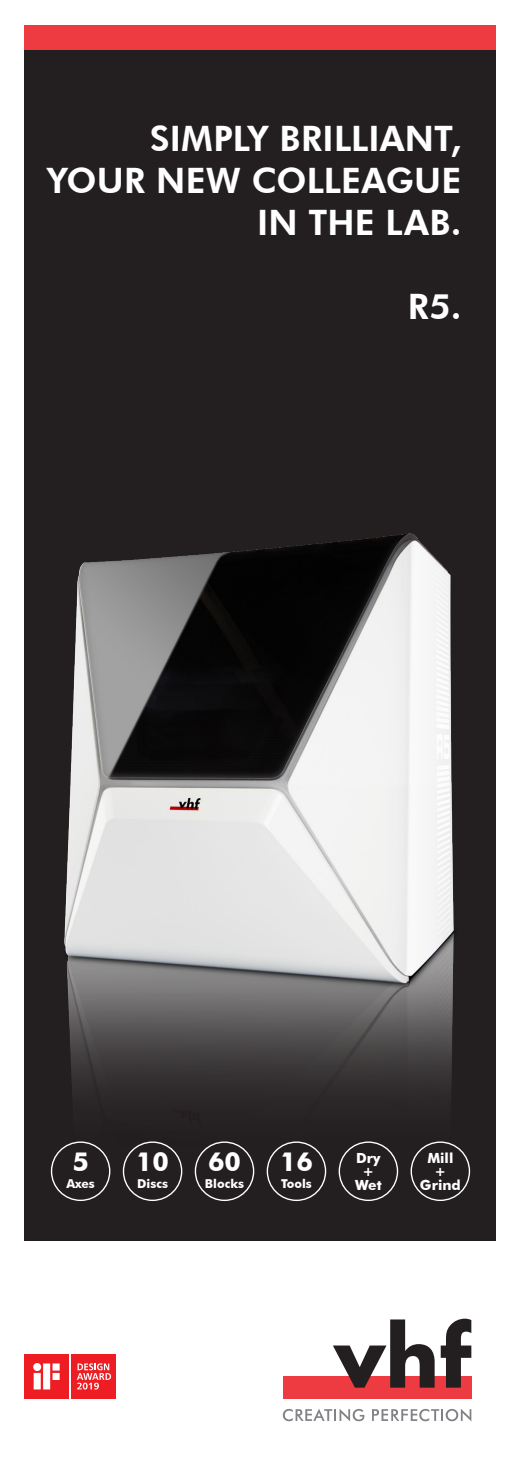
<style>
.page{position:relative;width:521px;height:1474px;background:#fff}
.page>*{position:absolute;margin:0;border:0;box-sizing:border-box;transform-origin:0 0}
.t1{font:800 35px/42px "Futura BT";letter-spacing:.005em;color:#fff;text-align:right}
.t2{font:700 26.25px "Futura BT";color:#fff}
.t3{font:700 14px/14px "Futura BT";color:#fff;text-align:center}
.t4{font:700 12.25px "Futura BT";color:#fff}
</style>
<div class="page">
<div style="left:25px;top:25px;width:471px;height:1215px;background:#231f20"></div>
<img style="left:24px;top:486px;width:447px;height:684px">
<div style="left:283px;top:1376px;width:188px;height:22px;background:#ee3a41"></div>
<svg style="left:333px;top:1319px;width:102px;height:68px"></svg>
<svg style="left:441px;top:1318px;width:30px;height:69px"></svg>
<svg style="left:283px;top:1408px;width:81px;height:13px"></svg>
<svg style="left:372px;top:1408px;width:99px;height:13px"></svg>
<div style="left:25px;top:25px;width:471px;height:25px;background:#ee3a41"></div>
<div style="left:22px;top:1351px;width:97px;height:50px;background:linear-gradient(to right,#fff,#fff)"></div>
<div style="left:24px;top:1353px;width:45px;height:45px;background:#ee1d23"></div>
<svg style="left:33px;top:1363px;width:27px;height:26px"></svg>
<div style="left:71px;top:1353px;width:45px;height:45px;background:#ee1d23"></div>
<svg style="left:77px;top:1363px;width:34px;height:26px"></svg>
<div style="left:51px;top:1141px;width:59px;height:59px;border:1px solid #fff;border-radius:50%"></div>
<div style="left:123px;top:1141px;width:59px;height:59px;border:1px solid #fff;border-radius:50%"></div>
<div style="left:195px;top:1141px;width:59px;height:59px;border:1px solid #fff;border-radius:50%"></div>
<div style="left:267px;top:1141px;width:59px;height:59px;border:1px solid #fff;border-radius:50%"></div>
<div style="left:339px;top:1141px;width:59px;height:59px;border:1px solid #fff;border-radius:50%"></div>
<div style="left:410px;top:1141px;width:60px;height:59px;border:1px solid #fff;border-radius:50%"></div>
<p class="t1" style="left:47px;top:117px;width:416px">SIMPLY BRILLIANT,<br>YOUR NEW COLLEAGUE<br>IN THE LAB.</p>
<p class="t1" style="left:408px;top:285px;width:55px">R5.</p>
<p class="t2" style="left:72px;top:1146px;width:18px">5</p>
<p class="t4" style="left:66px;top:1176px;width:30px">Axes</p>
<p class="t2" style="left:136px;top:1146px;width:34px">10</p>
<p class="t4" style="left:137px;top:1176px;width:32px">Discs</p>
<p class="t2" style="left:208px;top:1146px;width:34px">60</p>
<p class="t4" style="left:205px;top:1176px;width:41px">Blocks</p>
<p class="t2" style="left:280px;top:1146px;width:34px">16</p>
<p class="t4" style="left:281px;top:1176px;width:32px">Tools</p>
<p class="t3" style="left:356px;top:1151px;width:26px">Dry</p>
<p class="t3" style="left:362px;top:1163px;width:13px">+</p>
<p class="t3" style="left:355px;top:1177px;width:28px">Wet</p>
<p class="t3" style="left:427px;top:1151px;width:28px">Mill</p>
<p class="t3" style="left:420px;top:1163px;width:42px">+<br>Grind</p>
</div>
